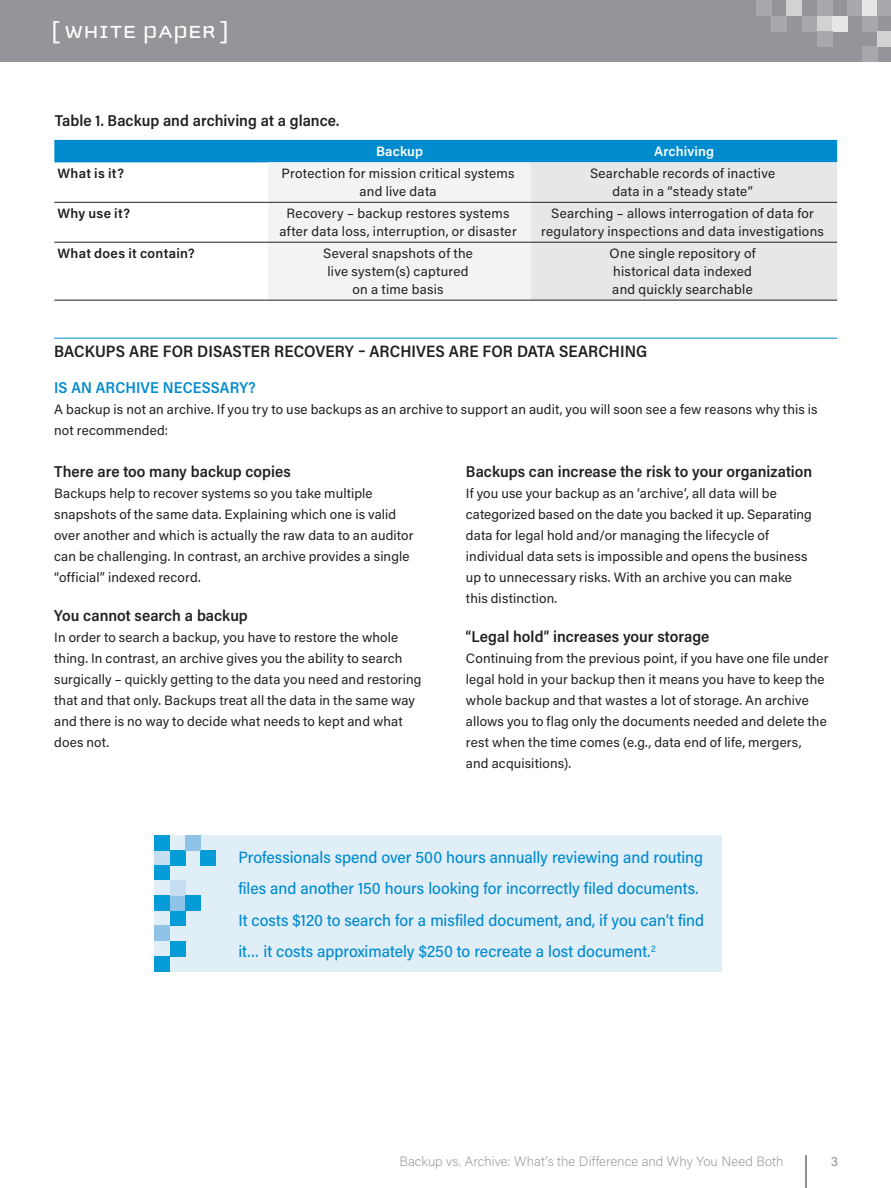
<style>
.page{position:relative;width:891px;height:1188px;background:#fff}
.page>*{position:absolute;margin:0;border:0;box-sizing:border-box;transform-origin:0 0}
.t1{font:25.5px "Cholla Unicase";letter-spacing:.025em;color:#fff;scale:1.1 1}
.t2{font:500 16.5px/31.5px "Acumin Pro Semi Cond";color:#008bcf}
.t3{font:600 16.5px "Acumin Pro Semi Cond";letter-spacing:.005em;color:#231f20}
.t4{font:600 15.75px "Acumin Pro Semi Cond";color:#231f20}
.t5{font:600 15.75px "Acumin Pro Semi Cond";letter-spacing:.005em;color:#008bcf}
.t6{font:13.5px/21px "Acumin Pro";letter-spacing:.01em;color:#231f20}
.t7{font:200 13.5px "Acumin Pro";letter-spacing:.005em;color:#939598}
.t8{font:600 13.5px "Acumin Pro";letter-spacing:.02em;color:#231f20}
.t9{font:600 13.5px "Acumin Pro";letter-spacing:.01em;color:#fff}
.t10{font:13.5px "Acumin Pro";color:#939598}
</style>
<div class="page">
<hr style="left:806px;top:1155px;width:1px;height:33px;background:#231f20">
<div style="left:0;top:0;width:891px;height:62px;background:#939598"></div>
<div style="left:756px;top:0;width:15px;height:16px;background:#a8a9ad"></div>
<div style="left:862px;top:47px;width:15px;height:15px;background:#a8a9ad"></div>
<div style="left:771px;top:16px;width:16px;height:15px;background:#a8a9ad"></div>
<div style="left:787px;top:0;width:15px;height:16px;background:#d1d2d4"></div>
<div style="left:802px;top:16px;width:15px;height:15px;background:#a8a9ad"></div>
<div style="left:817px;top:16px;width:15px;height:15px;background:#d1d2d4"></div>
<div style="left:832px;top:16px;width:16px;height:15px;background:#e6e7e9"></div>
<div style="left:817px;top:0;width:15px;height:16px;background:#a8a9ad"></div>
<div style="left:817px;top:31px;width:15px;height:16px;background:#a8a9ad"></div>
<div style="left:862px;top:0;width:15px;height:16px;background:#e6e7e9"></div>
<div style="left:848px;top:0;width:14px;height:16px;background:#a8a9ad"></div>
<div style="left:877px;top:0;width:14px;height:16px;background:#a8a9ad"></div>
<div style="left:862px;top:16px;width:15px;height:15px;background:#a8a9ad"></div>
<div style="left:877px;top:31px;width:14px;height:16px;background:#d1d2d4"></div>
<div style="left:155px;top:835px;width:567px;height:137px;background:#e0eef8"></div>
<hr style="left:54px;top:338px;width:783px;height:1px;background:#008bcf">
<svg style="left:54px;top:140px;width:783px;height:160px"></svg>
<hr style="left:54px;top:202px;width:214px;height:1px;background:#231f20">
<hr style="left:268px;top:202px;width:263px;height:1px;background:#231f20">
<hr style="left:531px;top:202px;width:306px;height:1px;background:#231f20">
<hr style="left:54px;top:242px;width:214px;height:1px;background:#231f20">
<hr style="left:268px;top:242px;width:263px;height:1px;background:#231f20">
<hr style="left:531px;top:242px;width:306px;height:1px;background:#231f20">
<hr style="left:54px;top:300px;width:214px;height:1px;background:#231f20">
<hr style="left:268px;top:300px;width:263px;height:1px;background:#231f20">
<hr style="left:531px;top:300px;width:306px;height:1px;background:#231f20">
<div style="left:155px;top:956px;width:15px;height:16px;background:#059bd7"></div>
<div style="left:201px;top:850px;width:15px;height:16px;background:#059bd7"></div>
<div style="left:170px;top:941px;width:15px;height:15px;background:#059bd7"></div>
<div style="left:155px;top:926px;width:15px;height:15px;background:#90c3e8"></div>
<div style="left:170px;top:911px;width:15px;height:15px;background:#059bd7"></div>
<div style="left:170px;top:895px;width:15px;height:16px;background:#90c3e8"></div>
<div style="left:170px;top:880px;width:15px;height:15px;background:#c5def2"></div>
<div style="left:155px;top:895px;width:15px;height:16px;background:#059bd7"></div>
<div style="left:185px;top:895px;width:16px;height:16px;background:#059bd7"></div>
<div style="left:155px;top:850px;width:15px;height:16px;background:#c5def2"></div>
<div style="left:155px;top:866px;width:15px;height:14px;background:#059bd7"></div>
<div style="left:155px;top:835px;width:15px;height:15px;background:#059bd7"></div>
<div style="left:170px;top:850px;width:15px;height:16px;background:#059bd7"></div>
<div style="left:185px;top:835px;width:16px;height:15px;background:#90c3e8"></div>
<h1 class="t1" style="left:51px;top:19px;width:163px">[ WHITE PAPER ]</h1>
<p class="t4" style="left:55px;top:109px;width:286px">Table 1. Backup and archiving at a glance.</p>
<p class="t9" style="left:376px;top:142px;width:48px">Backup</p>
<p class="t9" style="left:654px;top:142px;width:62px">Archiving</p>
<p class="t8" style="left:57px;top:164px;width:68px">What is it?</p>
<p class="t6" style="left:282px;top:164px;width:235px;line-height:18px;text-align:center">Protection for mission critical systems and live data</p>
<p class="t6" style="left:590px;top:164px;width:187px;line-height:18px;text-align:center">Searchable records of inactive data in a “steady state”</p>
<p class="t8" style="left:57px;top:204px;width:74px">Why use it?</p>
<p class="t6" style="left:279px;top:204px;width:239px;line-height:18px;text-align:center">Recovery – backup restores systems after data loss, interruption, or disaster</p>
<p class="t6" style="left:541px;top:204px;width:284px;line-height:18px;text-align:center">Searching – allows interrogation of data for regulatory inspections and data investigations</p>
<p class="t8" style="left:57px;top:244px;width:139px">What does it contain?</p>
<p class="t6" style="left:323px;top:244px;width:151px;line-height:18px;text-align:center">Several snapshots of the live system(s) captured on a time basis</p>
<p class="t6" style="left:610px;top:244px;width:148px;line-height:18px">One single repository of historical data indexed and quickly searchable</p>
<p class="t3" style="left:54px;top:340px;width:595px">BACKUPS ARE FOR DISASTER RECOVERY – ARCHIVES ARE FOR DATA SEARCHING</p>
<p class="t5" style="left:54px;top:376px;width:203px">IS AN ARCHIVE NECESSARY?</p>
<p class="t6" style="left:54px;top:398px;width:765px">A backup is not an archive. If you try to use backups as an archive to support an audit, you will soon see a few reasons why this is not recommended:</p>
<p class="t4" style="left:466px;top:460px;width:348px">Backups can increase the risk to your organization</p>
<p class="t6" style="left:466px;top:482px;width:348px">If you use your backup as an ‘archive’, all data will be categorized based on the date you backed it up. Separating data for legal hold and/or managing the lifecycle of individual data sets is impossible and opens the business up to unnecessary risks. With an archive you can make this distinction.</p>
<p class="t4" style="left:466px;top:626px;width:245px">“Legal hold” increases your storage</p>
<p class="t6" style="left:466px;top:648px;width:364px">Continuing from the previous point, if you have one file under legal hold in your backup then it means you have to keep the whole backup and that wastes a lot of storage. An archive allows you to flag only the documents needed and delete the rest when the time comes (e.g., data end of life, mergers,<br>and acquisitions).</p>
<p class="t4" style="left:54px;top:460px;width:238px">There are too many backup copies</p>
<p class="t6" style="left:54px;top:482px;width:361px">Backups help to recover systems so you take multiple snapshots of the same data. Explaining which one is valid over another and which is actually the raw data to an auditor can be challenging. In contrast, an archive provides a single “official” indexed record.</p>
<p class="t4" style="left:54px;top:605px;width:195px">You cannot search a backup</p>
<p class="t6" style="left:54px;top:627px;width:369px">In order to search a backup, you have to restore the whole thing. In contrast, an archive gives you the ability to search surgically – quickly getting to the data you need and restoring that and that only. Backups treat all the data in the same way and there is no way to decide what needs to kept and what does not.</p>
<p class="t2" style="left:238px;top:840px;width:467px">Professionals spend over 500 hours annually reviewing and routing files and another 150 hours looking for incorrectly filed documents.<br>It costs $120 to search for a misfiled document, and, if you can’t find it… it costs approximately $250 to recreate a lost document.<sup>2</sup></p>
<p class="t7" style="left:399px;top:1152px;width:386px">Backup vs. Archive: What’s the Difference and Why You Need Both</p>
<p class="t10" style="left:831px;top:1151px;width:9px">3</p>
</div>
